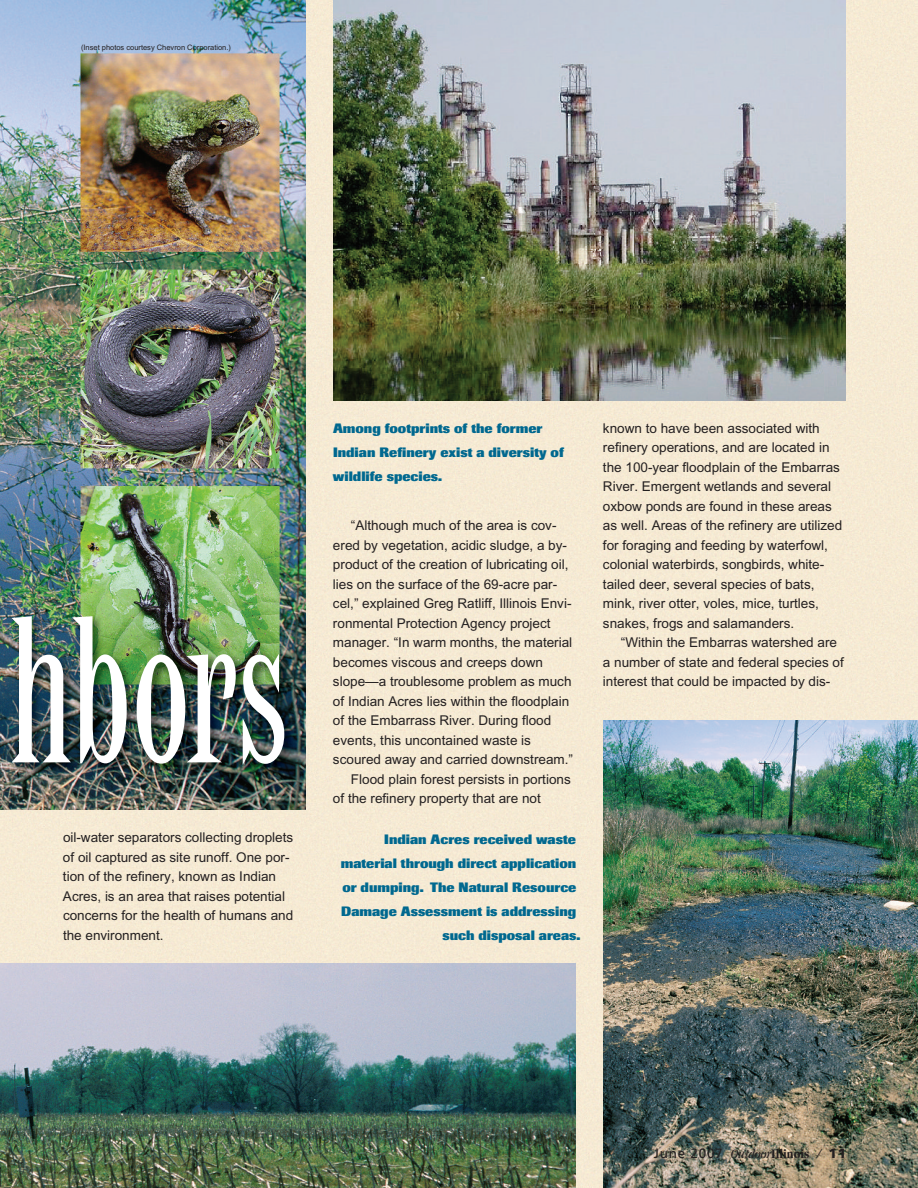
<style>
.page{position:relative;width:918px;height:1188px;background:#f6ead3}
.page>*{position:absolute;margin:0;border:0;box-sizing:border-box;transform-origin:0 0}
.t1{font:condensed 210px "Latin";letter-spacing:-.01em;color:#fff}
.t2{font:13.5px/19.5px "Arial";color:#231f20}
.t3{font:800 13.5px/24px "Imago";color:#00688f}
.t4{font:13.5px "Frutiger";letter-spacing:.055em;color:#231f20}
.t5{font:7.5px "Arial";color:#231f20}
.s1{font-family:"Garamond";font-style:italic;font-stretch:condensed}
.s2{font-family:"Garamond";font-weight:700;font-stretch:condensed}
.s3{font-weight:900}
</style>
<div class="page">
<img style="left:603px;top:720px;width:315px;height:468px">
<img style="left:0;top:0;width:306px;height:810px">
<img style="left:0;top:963px;width:576px;height:225px">
<img style="left:333px;top:0;width:513px;height:400px">
<p class="t5" style="left:81px;top:45px;width:152px">(Inset photos courtesy Chevron Corporation.)</p>
<h1 class="t1" style="left:8px;top:614px;width:281px">hbors</h1>
<p class="t2" style="left:63px;top:829px;width:232px">oil-water separators collecting droplets of oil captured as site runoff. One por&shy;tion of the refinery, known as Indian Acres, is an area that raises potential concerns for the health of humans and the environment.</p>
<p class="t3" style="left:333px;top:417px;width:232px">Among footprints of the former<br>Indian Refinery exist a diversity of wildlife species.</p>
<p class="t2" style="left:351px;top:517px;width:207px">“Although much of the area is cov-</p>
<p class="t2" style="left:333px;top:536px;width:236px">ered by vegetation, acidic sludge, a by-</p>
<p class="t2" style="left:333px;top:556px;width:237px">product of the creation of lubricating oil,</p>
<p class="t2" style="left:333px;top:575px;width:226px">lies on the surface of the 69-acre par-</p>
<p class="t2" style="left:333px;top:595px;width:240px">cel,” explained Greg Ratliff, Illinois Envi-</p>
<p class="t2" style="left:333px;top:614px;width:219px">ronmental Protection Agency project</p>
<p class="t2" style="left:333px;top:634px;width:241px">manager. “In warm months, the material</p>
<p class="t2" style="left:333px;top:653px;width:212px">becomes viscous and creeps down</p>
<p class="t2" style="left:333px;top:673px;width:240px">slope—a troublesome problem as much</p>
<p class="t2" style="left:333px;top:692px;width:238px">of Indian Acres lies within the floodplain</p>
<p class="t2" style="left:333px;top:712px;width:220px">of the Embarrass River. During flood</p>
<p class="t2" style="left:333px;top:731px;width:200px">events, this uncontained waste is</p>
<p class="t2" style="left:333px;top:751px;width:242px">scoured away and carried downstream.”</p>
<p class="t2" style="left:351px;top:770px;width:221px">Flood plain forest persists in portions</p>
<p class="t2" style="left:333px;top:790px;width:209px">of the refinery property that are not</p>
<p class="t3" style="left:384px;top:829px;width:193px">Indian Acres received waste</p>
<p class="t3" style="left:341px;top:853px;width:237px">material through direct application</p>
<p class="t3" style="left:342px;top:877px;width:236px">or dumping. The Natural Resource</p>
<p class="t3" style="left:341px;top:901px;width:237px">Damage Assessment is addressing</p>
<p class="t3" style="left:442px;top:925px;width:140px">such disposal areas.</p>
<p class="t2" style="left:603px;top:419px;width:241px">known to have been associated with refinery operations, and are located in the 100-year floodplain of the Embarras River. Emergent wetlands and several oxbow ponds are found in these areas as well. Areas of the refinery are utilized for foraging and feeding by waterfowl, colonial waterbirds, songbirds, white&shy;tailed deer, several species of bats, mink, river otter, voles, mice, turtles, snakes, frogs and salamanders.</p>
<p class="t2" style="left:603px;top:634px;width:242px;text-indent:18px">“Within the Embarras watershed are a number of state and federal species of interest that could be impacted by dis-</p>
<p class="t4" style="left:654px;top:1148px;width:194px">June 2007 <span class="s1">Outdoor</span><span class="s2">Illinois</span> <span class="s1">/</span> <span class="s3">11</span></p>
</div>
